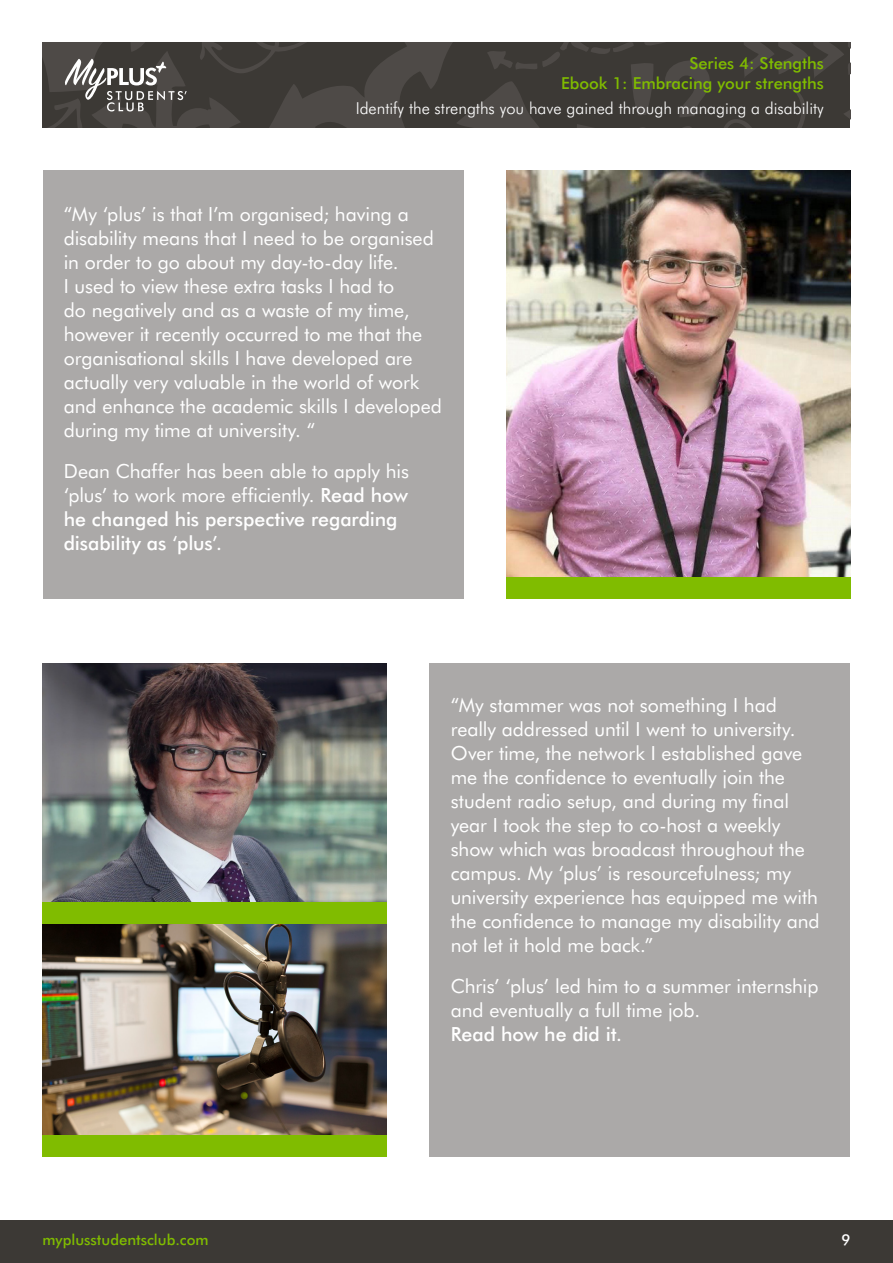
<style>
.page{position:relative;width:893px;height:1263px;background:#fff}
.page>*{position:absolute;margin:0;border:0;box-sizing:border-box;transform-origin:0 0}
.t1{font:19.5px/24px "Futura BT";letter-spacing:-.005em;color:#fff}
.t2{font:500 19.5px "Futura BT";letter-spacing:-.005em;color:#fff}
.t3{font:300 16.5px "Futura BT";color:#fff}
.t4{font:500 16.5px/19.5px "Futura BT";color:#80bc00;text-align:right}
.t5{font:500 15px "Futura BT";color:#80bc00}
.t6{font:500 15px "Futura BT";color:#fff}
.s1{font-weight:500}
</style>
<div class="page">
<svg style="left:43px;top:43px;width:807px;height:85px;background:#45413e"></svg>
<div style="left:0;top:1220px;width:893px;height:43px;background:#3c3935"></div>
<div style="left:43px;top:170px;width:420px;height:428px;background:#aba9a8"></div>
<div style="left:429px;top:663px;width:421px;height:494px;background:#aba9a8"></div>
<img style="left:506px;top:170px;width:344px;height:407px">
<div style="left:506px;top:577px;width:344px;height:21px;background:#80bc00"></div>
<img style="left:43px;top:663px;width:344px;height:239px">
<img style="left:43px;top:924px;width:344px;height:211px">
<div style="left:43px;top:902px;width:344px;height:22px;background:#80bc00"></div>
<div style="left:43px;top:1135px;width:344px;height:22px;background:#80bc00"></div>
<p class="t4" style="left:561px;top:53px;width:264px">Series 4: Stengths<br>Ebook 1: Embracing your strengths</p>
<p class="t3" style="left:356px;top:98px;width:470px">Identify the strengths you have gained through managing a disability</p>
<p class="t1" style="left:64px;top:202px;width:380px">“My ‘plus’ is that I’m organised; having a disability means that I need to be organised in order to go about my day-to-day life.<br>I used to view these extra tasks I had to<br>do negatively and as a waste of my time, however it recently occurred to me that the organisational skills I have developed are actually very valuable in the world of work and enhance the academic skills I developed during my time at university. “</p>
<p class="t1" style="left:64px;top:459px;width:347px">Dean Chaffer has been able to apply his ‘plus’ to work more efficiently. <span class="s1">Read how he changed his perspective regarding disability as ‘plus’.</span></p>
<p class="t1" style="left:451px;top:693px;width:370px">“My stammer was not something I had really addressed until I went to university.<br>Over time, the network I established gave me the confidence to eventually join the student radio setup, and during my final year I took the step to co-host a weekly show which was broadcast throughout the campus. My ‘plus’ is resourcefulness; my university experience has equipped me with the confidence to manage my disability and not let it hold me back.”</p>
<p class="t1" style="left:451px;top:974px;width:369px">Chris’ ‘plus’ led him to a summer internship and eventually a full time job.</p>
<p class="t2" style="left:451px;top:1023px;width:173px">Read how he did it.</p>
<p class="t5" style="left:43px;top:1231px;width:168px">myplusstudentsclub.com</p>
<p class="t6" style="left:841px;top:1231px;width:11px">9</p>
</div>
